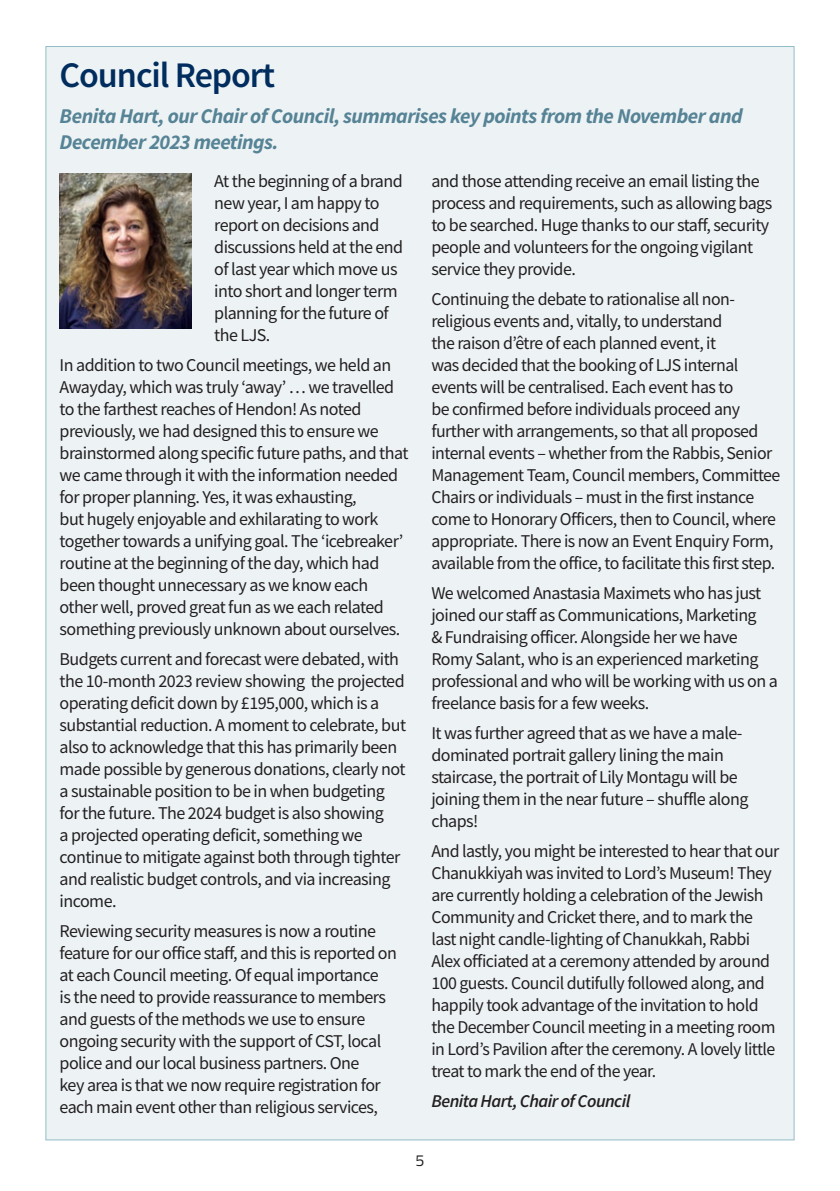
<style>
.page{position:relative;width:840px;height:1191px;background:#fff}
.page>*{position:absolute;margin:0;border:0;box-sizing:border-box;transform-origin:0 0}
.A_head{font:600 36px "Source Sans Pro";letter-spacing:-.03em;color:#002d5e}
.Intro_line{font:italic 700 21px/26px "Source Sans Pro";letter-spacing:-.025em;color:#568395}
.MT{font:18px/22px "Source Sans Pro";letter-spacing:-.03em;color:#231f20}
.MT_author{font:italic 600 18px "Source Sans Pro";letter-spacing:-.03em;color:#231f20}
.t1{font:16px "Titillium Web";color:#231f20}
</style>
<div class="page">
<div style="left:45px;top:46px;width:749px;height:1094px;background:#edf3f5;border:1px solid #92bdc6"></div>
<img style="left:60px;top:173px;width:131px;height:156px">
<p class="A_head" style="left:60px;top:51px;width:217px">Council Report</p>
<p class="Intro_line" style="left:60px;top:103px;width:684px">Benita Hart, our Chair of Council, summarises key points from the November and<br>December 2023 meetings.</p>
<p class="MT" style="left:431px;top:169px;width:342px">and those attending receive an email listing the process and requirements, such as allowing bags to be searched. Huge thanks to our staff, security people and volunteers for the ongoing vigilant service they provide.</p>
<p class="MT" style="left:431px;top:287px;width:350px">Continuing the debate to rationalise all non&shy;religious events and, vitally, to understand<br>the raison d’être of each planned event, it<br>was decided that the booking of LJS internal events will be centralised. Each event has to<br>be confirmed before individuals proceed any further with arrangements, so that all proposed internal events – whether from the Rabbis, Senior Management Team, Council members, Committee Chairs or individuals – must in the first instance come to Honorary Officers, then to Council, where appropriate. There is now an Event Enquiry Form, available from the office, to facilitate this first step.</p>
<p class="MT" style="left:431px;top:581px;width:348px">We welcomed Anastasia Maximets who has just joined our staff as Communications, Marketing<br>&amp; Fundraising officer. Alongside her we have Romy Salant, who is an experienced marketing professional and who will be working with us on a freelance basis for a few weeks.</p>
<p class="MT" style="left:431px;top:721px;width:318px">It was further agreed that as we have a male&shy;dominated portrait gallery lining the main staircase, the portrait of Lily Montagu will be joining them in the near future – shuffle along chaps!</p>
<p class="MT" style="left:431px;top:839px;width:349px">And lastly, you might be interested to hear that our Chanukkiyah was invited to Lord’s Museum! They are currently holding a celebration of the Jewish Community and Cricket there, and to mark the last night candle-lighting of Chanukkah, Rabbi Alex officiated at a ceremony attended by around 100 guests. Council dutifully followed along, and happily took advantage of the invitation to hold the December Council meeting in a meeting room in Lord’s Pavilion after the ceremony. A lovely little treat to mark the end of the year.</p>
<p class="MT_author" style="left:431px;top:1089px;width:200px">Benita Hart, Chair of Council</p>
<p class="MT" style="left:214px;top:169px;width:190px">At the beginning of a brand new year, I am happy to report on decisions and discussions held at the end of last year which move us into short and longer term planning for the future of the LJS.</p>
<p class="MT" style="left:60px;top:353px;width:350px">In addition to two Council meetings, we held an Awayday, which was truly ‘away’ … we travelled to the farthest reaches of Hendon! As noted previously, we had designed this to ensure we brainstormed along specific future paths, and that we came through it with the information needed for proper planning. Yes, it was exhausting,<br>but hugely enjoyable and exhilarating to work together towards a unifying goal. The ‘icebreaker’ routine at the beginning of the day, which had been thought unnecessary as we know each other well, proved great fun as we each related something previously unknown about ourselves.</p>
<p class="MT" style="left:60px;top:647px;width:348px">Budgets current and forecast were debated, with the 10-month 2023 review showing the projected operating deficit down by £195,000, which is a substantial reduction. A moment to celebrate, but also to acknowledge that this has primarily been made possible by generous donations, clearly not a sustainable position to be in when budgeting for the future. The 2024 budget is also showing<br>a projected operating deficit, something we continue to mitigate against both through tighter and realistic budget controls, and via increasing income.</p>
<p class="MT" style="left:60px;top:919px;width:339px">Reviewing security measures is now a routine feature for our office staff, and this is reported on at each Council meeting. Of equal importance<br>is the need to provide reassurance to members and guests of the methods we use to ensure ongoing security with the support of CST, local police and our local business partners. One<br>key area is that we now require registration for each main event other than religious services,</p>
<p class="t1" style="left:415px;top:1148px;width:10px">5</p>
</div>
